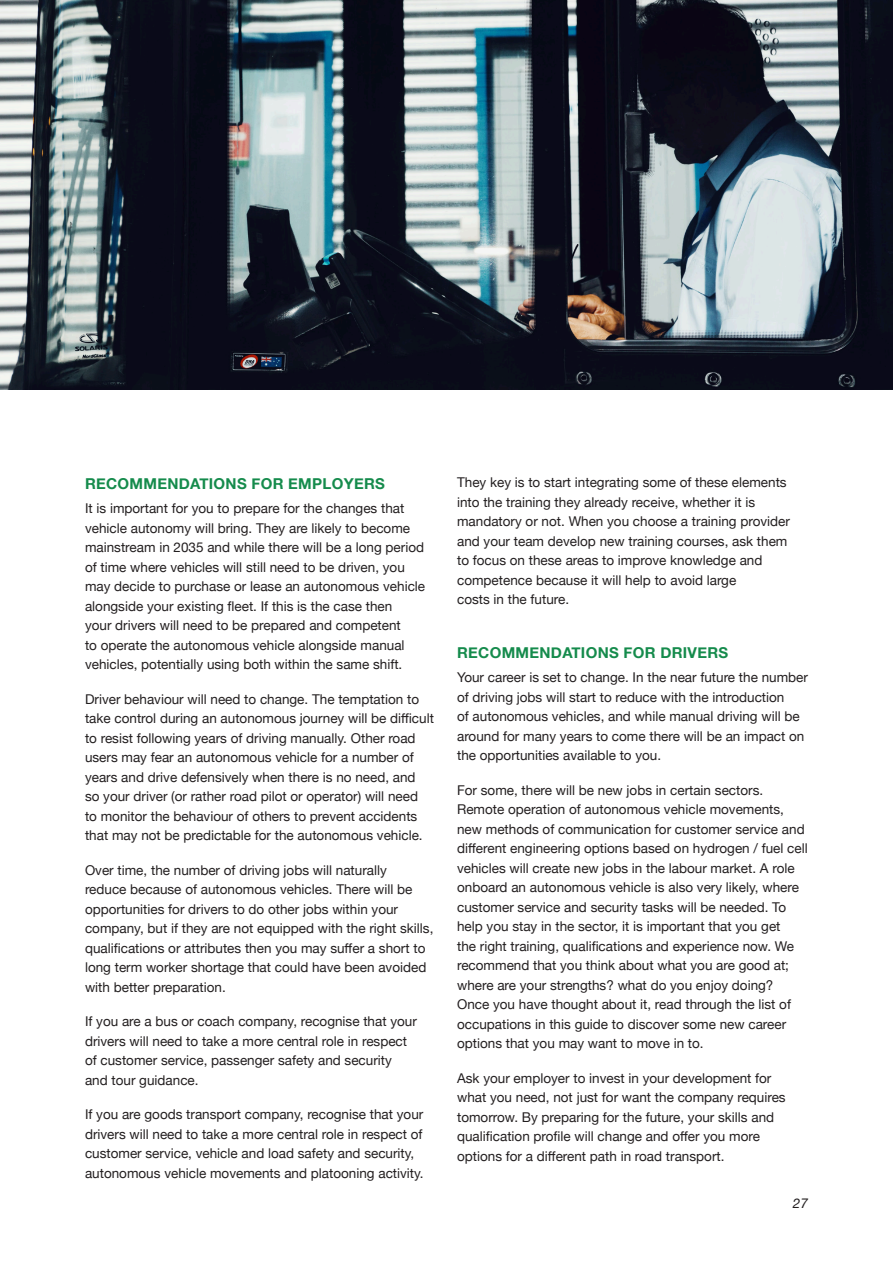
<style>
.page{position:relative;width:893px;height:1263px;background:#fff}
.page>*{position:absolute;margin:0;border:0;box-sizing:border-box;transform-origin:0 0}
.t1{font:700 15px "Helvetica Neue";letter-spacing:.02em;color:#158b4c}
.t2{font:13.5px/19.5px "Helvetica Neue";color:#231f20}
.t3{font:italic 13.5px "Helvetica Neue";color:#231f20}
</style>
<div class="page">
<img style="left:0;top:0;width:893px;height:389px">
<p class="t1" style="left:85px;top:472px;width:301px">RECOMMENDATIONS FOR EMPLOYERS</p>
<p class="t2" style="left:85px;top:499px;width:342px">It is important for you to prepare for the changes that vehicle autonomy will bring. They are likely to become mainstream in 2035 and while there will be a long period of time where vehicles will still need to be driven, you may decide to purchase or lease an autonomous vehicle alongside your existing fleet. If this is the case then<br>your drivers will need to be prepared and competent<br>to operate the autonomous vehicle alongside manual vehicles, potentially using both within the same shift.</p>
<p class="t2" style="left:85px;top:690px;width:350px">Driver behaviour will need to change. The temptation to take control during an autonomous journey will be difficult to resist following years of driving manually. Other road users may fear an autonomous vehicle for a number of years and drive defensively when there is no need, and<br>so your driver (or rather road pilot or operator) will need<br>to monitor the behaviour of others to prevent accidents that may not be predictable for the autonomous vehicle.</p>
<p class="t2" style="left:85px;top:861px;width:350px">Over time, the number of driving jobs will naturally<br>reduce because of autonomous vehicles. There will be opportunities for drivers to do other jobs within your company, but if they are not equipped with the right skills, qualifications or attributes then you may suffer a short to long term worker shortage that could have been avoided with better preparation.</p>
<p class="t2" style="left:85px;top:1012px;width:333px">If you are a bus or coach company, recognise that your drivers will need to take a more central role in respect of customer service, passenger safety and security and tour guidance.</p>
<p class="t2" style="left:85px;top:1105px;width:340px">If you are goods transport company, recognise that your drivers will need to take a more central role in respect of customer service, vehicle and load safety and security, autonomous vehicle movements and platooning activity.</p>
<p class="t2" style="left:457px;top:474px;width:334px">They key is to start integrating some of these elements into the training they already receive, whether it is mandatory or not. When you choose a training provider and your team develop new training courses, ask them to focus on these areas to improve knowledge and competence because it will help to avoid large<br>costs in the future.</p>
<p class="t1" style="left:457px;top:641px;width:273px">RECOMMENDATIONS FOR DRIVERS</p>
<p class="t2" style="left:457px;top:669px;width:352px">Your career is set to change. In the near future the number of driving jobs will start to reduce with the introduction<br>of autonomous vehicles, and while manual driving will be around for many years to come there will be an impact on the opportunities available to you.</p>
<p class="t2" style="left:457px;top:781px;width:352px">For some, there will be new jobs in certain sectors.<br>Remote operation of autonomous vehicle movements, new methods of communication for customer service and different engineering options based on hydrogen / fuel cell vehicles will create new jobs in the labour market. A role onboard an autonomous vehicle is also very likely, where customer service and security tasks will be needed. To help you stay in the sector, it is important that you get<br>the right training, qualifications and experience now. We recommend that you think about what you are good at; where are your strengths? what do you enjoy doing?<br>Once you have thought about it, read through the list of occupations in this guide to discover some new career options that you may want to move in to.</p>
<p class="t2" style="left:457px;top:1069px;width:330px">Ask your employer to invest in your development for what you need, not just for want the company requires tomorrow. By preparing for the future, your skills and qualification profile will change and offer you more options for a different path in road transport.</p>
<p class="t3" style="left:793px;top:1193px;width:17px">27</p>
</div>
